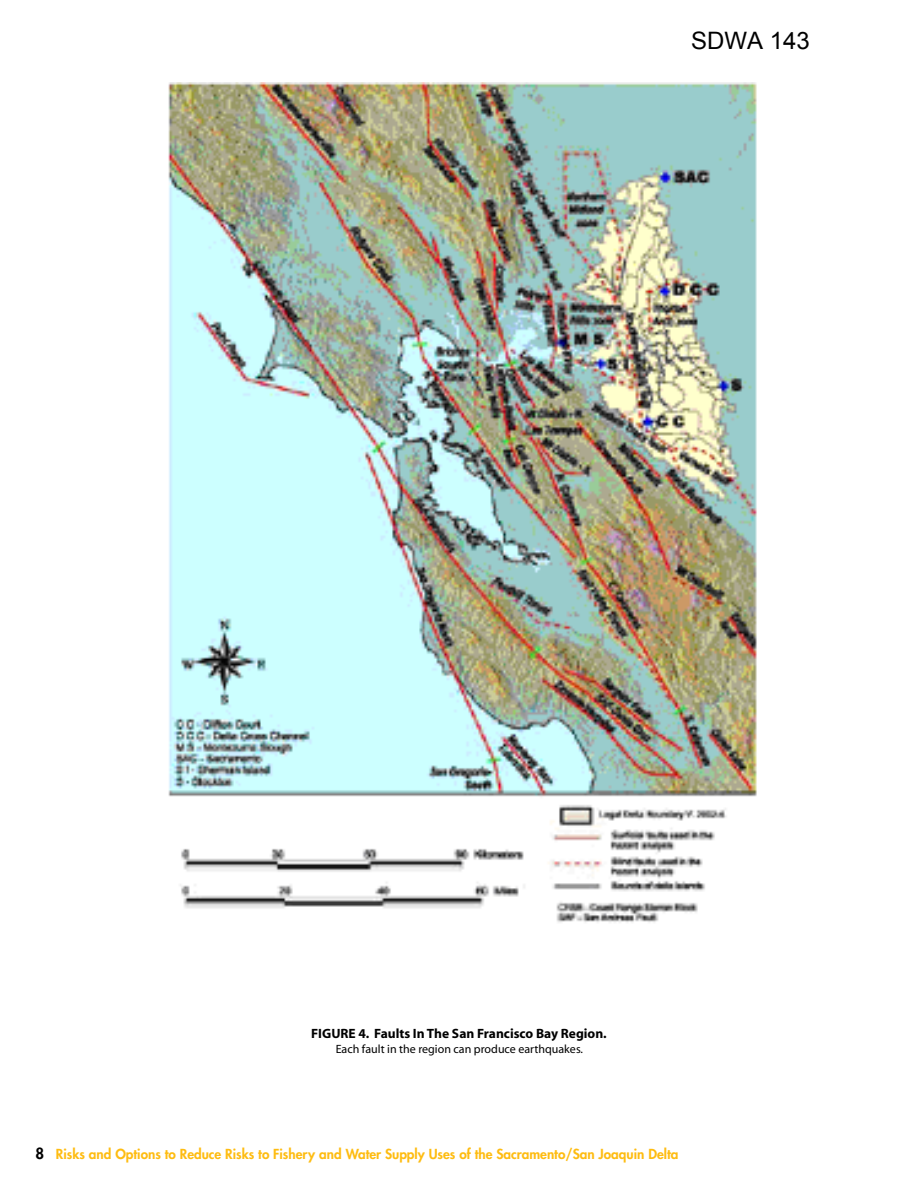
<style>
.page{position:relative;width:918px;height:1188px;background:#fff}
.page>*{position:absolute;margin:0;border:0;box-sizing:border-box;transform-origin:0 0}
.t1{font:24px "Arial";color:#000}
.t2{font:800 13.5px "Futura";color:#febc11}
.t3{font:700 13.5px "Myriad";color:#000}
.t4{font:12px "Myriad";color:#000}
</style>
<div class="page">
<img style="left:168px;top:82px;width:589px;height:841px">
<h1 class="t1" style="left:691px;top:25px;width:120px">SDWA 143</h1>
<p class="t3" style="left:311px;top:1026px;width:297px">FIGURE 4. Faults In The San Francisco Bay Region.</p>
<p class="t4" style="left:336px;top:1043px;width:249px">Each fault in the region can produce earthquakes.</p>
<p class="t2" style="left:56px;top:1145px;width:624px">Risks and Options to Reduce Risks to Fishery and Water Supply Uses of the Sacramento/San Joaquin Delta</p>
</div>
